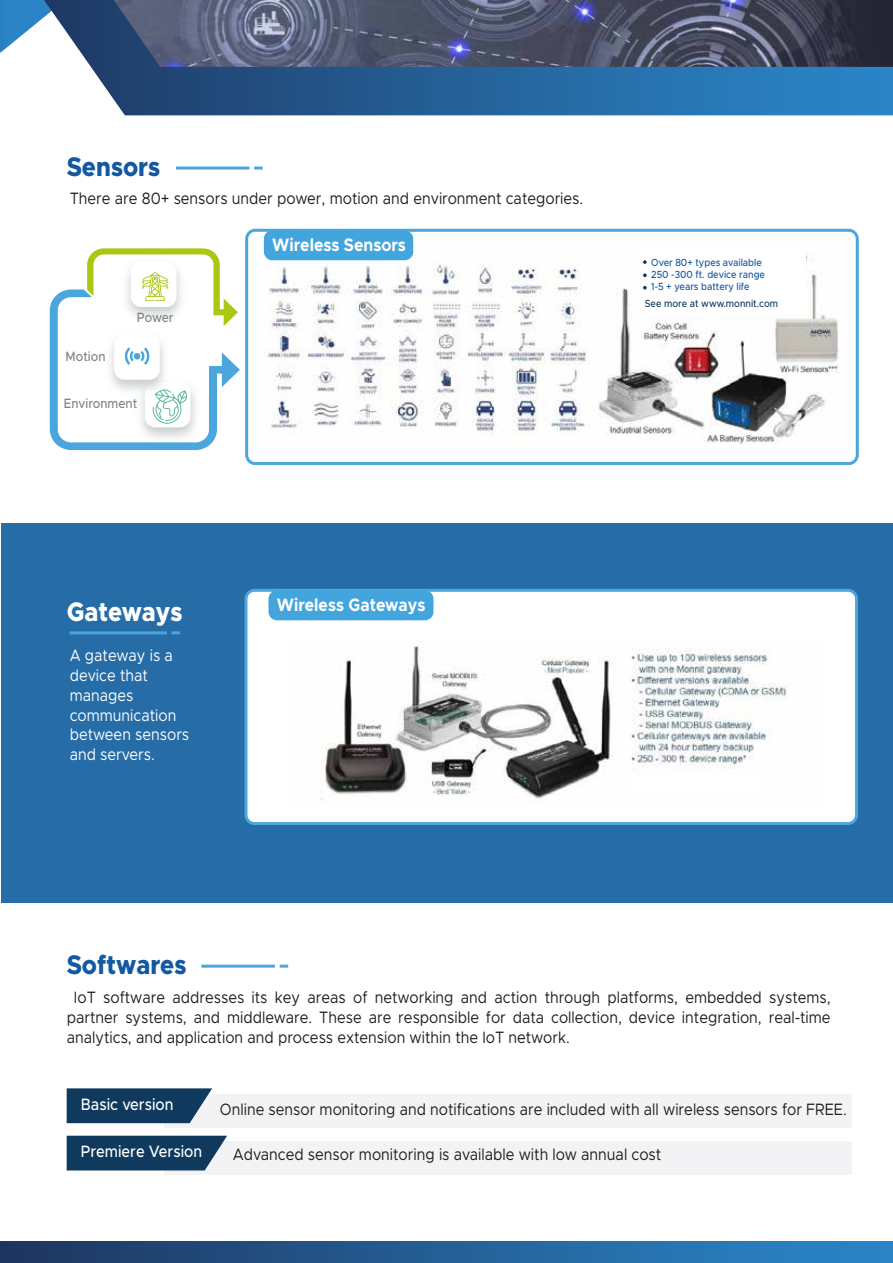
<style>
.page{position:relative;width:893px;height:1263px;background:#fff}
.page>*{position:absolute;margin:0;border:0;box-sizing:border-box;transform-origin:0 0}
.t1{font:800 27px "Metropolis";color:#1258a2;scale:.89 1}
.t2{font:800 27px "Metropolis";color:#fff;scale:.89 1}
.t3{font:700 18px "Metropolis";color:#fff;scale:.89 1}
.t4{font:16.5px/19.8px "Metropolis";color:#1d1d1b;text-align:justify;scale:.89 1}
.t5{font:16.5px/19.8px "Metropolis";color:#fff;scale:.89 1}
.t6{font:500 16.5px "Metropolis";color:#fff;scale:.89 1}
.t7{font:500 13.5px "Metropolis";color:#858180;scale:.89 1}
.t8{font:500 10.35px/12.5px "Metropolis";color:#1258a2;scale:.89 1}
.t9{font:500 10.35px "Metropolis";color:#0f3a5d;scale:.89 1}
</style>
<div class="page">
<div style="left:165px;top:1094px;width:687px;height:33px;background:#f3f3f5"></div>
<div style="left:165px;top:1141px;width:687px;height:33px;background:#f3f3f5"></div>
<div style="left:2px;top:524px;width:891px;height:379px;background:#266ca7"></div>
<div style="left:245px;top:229px;width:614px;height:236px;border:3px solid #4aa6dd;border-radius:9px"></div>
<div style="left:246px;top:590px;width:610px;height:233px;background:#fff;border-radius:9px"></div>
<div style="left:244px;top:589px;width:614px;height:236px;border:3px solid #4aa6dd;border-radius:9px"></div>
<svg style="left:0;top:1px;width:44px;height:52px"></svg>
<svg style="left:44px;top:1px;width:849px;height:114px;background:#466286"></svg>
<img style="left:263px;top:237px;width:577px;height:207px">
<div style="left:264px;top:230px;width:149px;height:30px;background:#43a5dd;border-radius:9px"></div>
<div style="left:639px;top:244px;width:167px;height:71px;background:#fff"></div>
<svg style="left:643px;top:260px;width:4px;height:4px"></svg>
<svg style="left:643px;top:273px;width:4px;height:4px"></svg>
<svg style="left:643px;top:286px;width:4px;height:4px"></svg>
<div style="left:268px;top:590px;width:165px;height:30px;background:#43a5dd;border-radius:9px"></div>
<svg style="left:50px;top:248px;width:190px;height:202px"></svg>
<img style="left:321px;top:646px;width:467px;height:154px">
<div style="left:0;top:1241px;width:893px;height:22px;background:linear-gradient(to right,#1e355f,#2b89cc)"></div>
<hr style="left:176px;top:167px;width:73px;height:3px;background:#4aa6dd">
<svg style="left:254px;top:167px;width:9px;height:3px"></svg>
<hr style="left:70px;top:631px;width:97px;height:3px;background:#4aa6dd">
<svg style="left:172px;top:631px;width:8px;height:3px"></svg>
<hr style="left:201px;top:965px;width:74px;height:3px;background:#4aa6dd">
<svg style="left:280px;top:965px;width:8px;height:3px"></svg>
<svg style="left:67px;top:1088px;width:145px;height:35px;background:#224a6a"></svg>
<svg style="left:67px;top:1136px;width:160px;height:34px;background:#1e4667"></svg>
<div style="left:630px;top:774px;width:130px;height:20px;background:#fff"></div>
<hr style="left:0;top:0;width:893px;height:1px;background:#616160">
<h1 class="t1" style="left:67px;top:149px;width:107px">Sensors</h1>
<p class="t4" style="left:70px;top:188px;width:579px">There are 80+ sensors under power, motion and environment categories.</p>
<p class="t7" style="left:66px;top:348px;width:46px">Motion</p>
<p class="t7" style="left:137px;top:309px;width:43px">Power</p>
<p class="t7" style="left:64px;top:395px;width:84px">Environment</p>
<h1 class="t2" style="left:67px;top:594px;width:132px">Gateways</h1>
<p class="t5" style="left:70px;top:646px;width:136px">A gateway is a device that manages communication between sensors and servers.</p>
<h1 class="t1" style="left:67px;top:947px;width:136px">Softwares</h1>
<p class="t3" style="left:272px;top:234px;width:152px">Wireless Sensors</p>
<p class="t3" style="left:277px;top:594px;width:168px">Wireless Gateways</p>
<p class="t8" style="left:651px;top:256px;width:129px">Over 80+ types available<br>250 -300 ft. device range<br>1-5 + years battery life</p>
<p class="t9" style="left:645px;top:297px;width:151px">See more at www.monnit.com</p>
<p class="t4" style="left:67px;top:987px;width:860px;text-indent:7px">IoT software addresses its key areas of networking and action through platforms, embedded systems, partner systems, and middleware. These are responsible for data collection, device integration, real-time analytics, and application and process extension within the IoT network.</p>
<p class="t6" style="left:81px;top:1094px;width:106px">Basic version</p>
<p class="t6" style="left:81px;top:1141px;width:138px">Premiere Version</p>
<p class="t4" style="left:220px;top:1100px;width:706px">Online sensor monitoring and notifications are included with all wireless sensors for FREE.</p>
<p class="t4" style="left:233px;top:1144px;width:483px">Advanced sensor monitoring is available with low annual cost</p>
</div>
